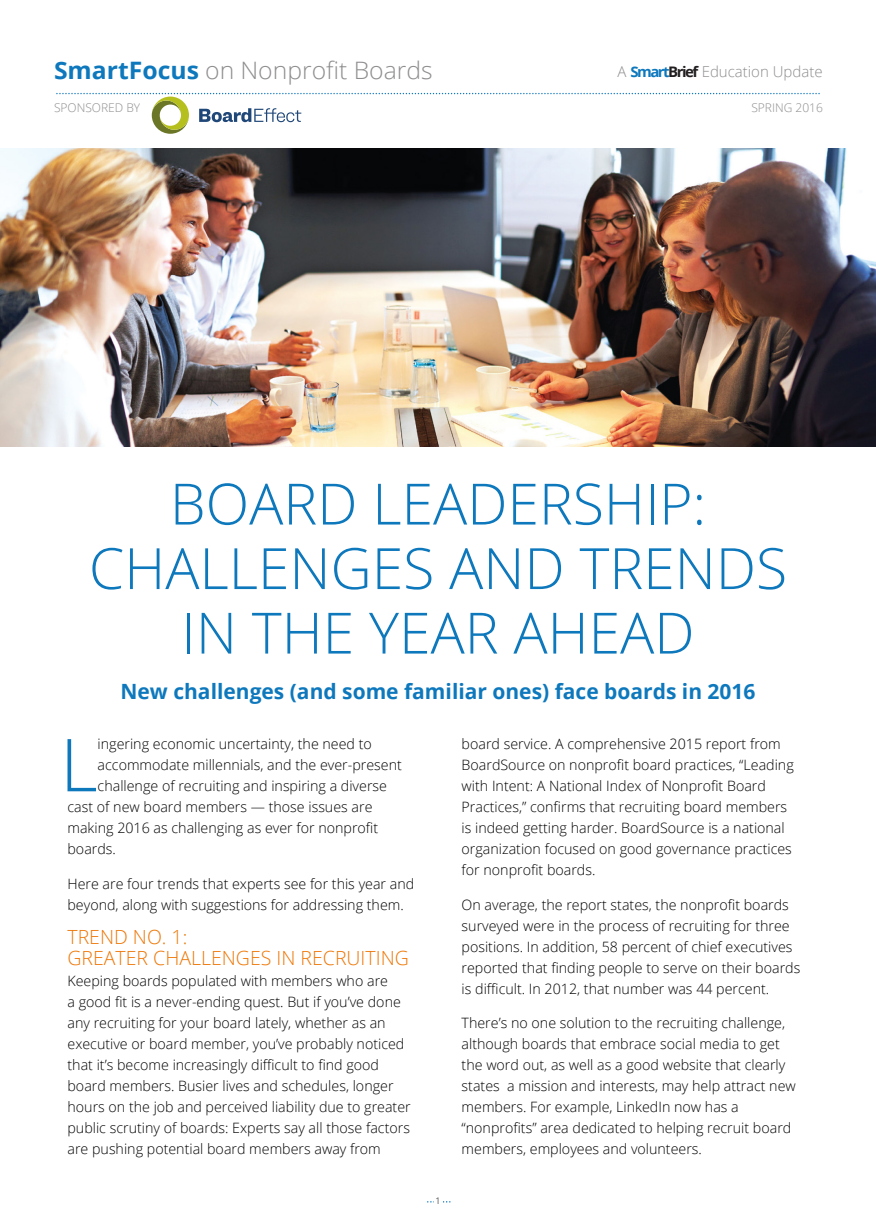
<style>
.page{position:relative;width:876px;height:1224px;background:#fff}
.page>*{position:absolute;margin:0;border:0;box-sizing:border-box;transform-origin:0 0}
.Drop_Caps{font:300 73.05px "Open Sans";color:#0e78bd}
.Headline_Thin_-_Larg{font:300 57px/64.5px "Open Sans";color:#0e78bd;text-align:center}
.Top_Headline_-_Bold{font:300 24px "Open Sans";color:#8f8d8f}
.SubHeadline{font:700 21px "Open Sans";color:#0e78bd}
.Body_Copy{font:300 19.5px/21px "Open Sans";color:#ee7707}
.Top_Headline_Thin{font:300 15px "Open Sans";color:#8f8d8f}
.Body_Copy-2{font:300 14.25px/21px "Open Sans";color:#000}
.Drop_Caps-2{font:300 14.25px "Open Sans";color:#000}
.Sponsored_By{font:300 12px "Open Sans";color:#8f8d8f}
.t1{font:300 9px "Open Sans";color:#000}
.s1{font-weight:700;color:#0e78bd}
.s2{font-weight:700;font-size:14.55px;color:#0e78bd}
.s3{font-weight:700;font-size:14.55px;color:#231f20}
</style>
<div class="page">
<svg style="left:57px;top:93px;width:763px;height:41px"></svg>
<img style="left:0;top:148px;width:876px;height:299px">
<p class="Top_Headline_-_Bold" style="left:54px;top:54px;width:380px"><span class="s1">SmartFocus</span> on Nonprofit Boards</p>
<p class="Top_Headline_Thin" style="left:617px;top:61px;width:207px">A <span class="s2">Smart</span><span class="s3">Brief</span> Education Update</p>
<p class="Sponsored_By" style="left:54px;top:99px;width:88px">SPONSORED BY</p>
<p class="Sponsored_By" style="left:751px;top:99px;width:73px">SPRING 2016</p>
<p class="Headline_Thin_-_Larg" style="left:170px;top:470px;width:538px">BOARD LEADERSHIP:</p>
<p class="Headline_Thin_-_Larg" style="left:89px;top:534px;width:700px">CHALLENGES AND TRENDS<br>IN THE YEAR AHEAD</p>
<p class="SubHeadline" style="left:120px;top:677px;width:637px">New challenges (and some familiar ones) face boards in 2016</p>
<p class="Drop_Caps" style="left:60px;top:715px;width:39px">L</p>
<p class="Drop_Caps-2" style="left:98px;top:734px;width:276px">ingering economic uncertainty, the need to</p>
<p class="Body_Copy-2" style="left:462px;top:733px;width:334px">board service. A comprehensive 2015 report from BoardSource on nonprofit board practices, “Leading with Intent: A National Index of Nonprofit Board Practices,” confirms that recruiting board members is indeed getting harder. BoardSource is a national organization focused on good governance practices for nonprofit boards.</p>
<p class="Body_Copy-2" style="left:462px;top:894px;width:340px">On average, the report states, the nonprofit boards surveyed were in the process of recruiting for three positions. In addition, 58 percent of chief executives reported that finding people to serve on their boards is difficult. In 2012, that number was 44 percent.</p>
<p class="Body_Copy-2" style="left:462px;top:1012px;width:336px">There’s no one solution to the recruiting challenge, although boards that embrace social media to get the word out, as well as a good website that clearly states a mission and interests, may help attract new members. For example, LinkedIn now has a “nonprofits” area dedicated to helping recruit board members, employees and volunteers.</p>
<p class="Drop_Caps-2" style="left:98px;top:755px;width:306px">accommodate millennials, and the ever-present</p>
<p class="Drop_Caps-2" style="left:98px;top:776px;width:291px">challenge of recruiting and inspiring a diverse</p>
<p class="Drop_Caps-2" style="left:68px;top:797px;width:306px">cast of new board members — those issues are</p>
<p class="Drop_Caps-2" style="left:68px;top:818px;width:312px">making 2016 as challenging as ever for nonprofit</p>
<p class="Drop_Caps-2" style="left:68px;top:839px;width:50px">boards.</p>
<p class="Body_Copy-2" style="left:68px;top:873px;width:348px">Here are four trends that experts see for this year and beyond, along with suggestions for addressing them.</p>
<p class="Body_Copy" style="left:68px;top:926px;width:343px">TREND NO. 1:<br>GREATER CHALLENGES IN RECRUITING</p>
<p class="Body_Copy-2" style="left:68px;top:970px;width:345px">Keeping boards populated with members who are<br>a good fit is a never-ending quest. But if you’ve done any recruiting for your board lately, whether as an executive or board member, you’ve probably noticed that it’s become increasingly difficult to find good board members. Busier lives and schedules, longer hours on the job and perceived liability due to greater public scrutiny of boards: Experts say all those factors are pushing potential board members away from</p>
<p class="t1" style="left:435px;top:1195px;width:7px">1</p>
</div>
